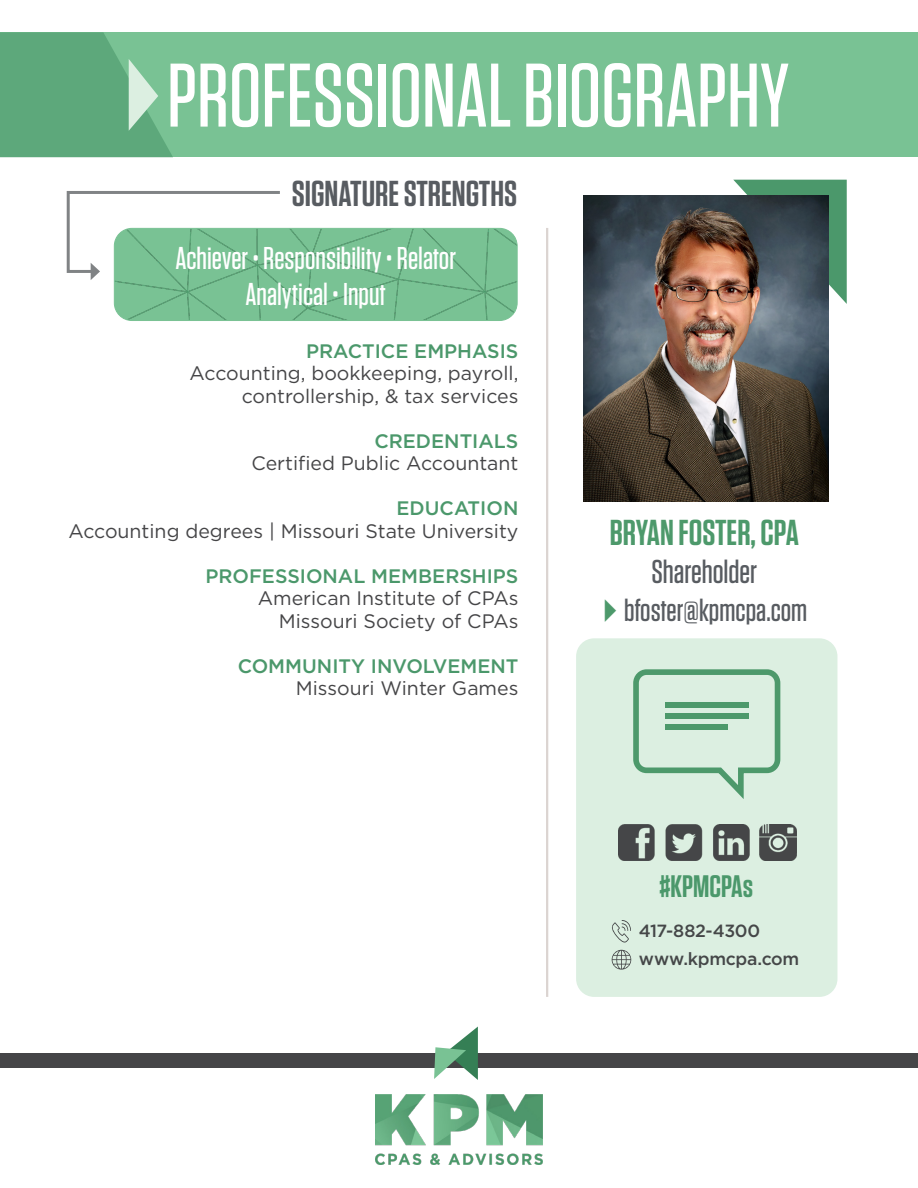
<style>
.page{position:relative;width:918px;height:1188px;background:#fff}
.page>*{position:absolute;margin:0;border:0;box-sizing:border-box;transform-origin:0 0}
.t1{font:500 90px "Tungsten";color:#fff}
.t2{font:600 36px "Tungsten";color:#585c61}
.t3{font:600 36px "Tungsten";color:#4d996b}
.t4{font:500 33px "Tungsten";color:#585c61}
.t5{font:500 31.5px "Tungsten";color:#fff}
.t6{font:500 31.5px "Tungsten";color:#585c61}
.t7{font:600 31.05px "Tungsten";color:#4b986b}
.t8{font:19.5px/22.5px "Gotham HTF";color:#454547;text-align:right}
.t9{font:500 19.5px "Gotham HTF";color:#4b986b}
.t10{font:500 17.7px "Gotham HTF";letter-spacing:-.02em;color:#454748}
.s1{color:#4d996b}
</style>
<div class="page">
<img style="left:375px;top:1095px;width:168px;height:70px">
<div style="left:0;top:1053px;width:918px;height:14px;background:#454547"></div>
<svg style="left:434px;top:1027px;width:44px;height:53px"></svg>
<div style="left:0;top:32px;width:918px;height:125px;background:#79c294"></div>
<svg style="left:0;top:32px;width:173px;height:125px"></svg>
<hr style="left:546px;top:228px;width:2px;height:769px;background:#dbd4d1">
<img style="left:114px;top:228px;width:402px;height:93px">
<div style="left:114px;top:228px;width:404px;height:93px;border:1px solid #79c294;border-radius:18px"></div>
<svg style="left:733px;top:180px;width:114px;height:124px;background:#599d76"></svg>
<img style="left:584px;top:195px;width:244px;height:306px">
<div style="left:576px;top:638px;width:261px;height:359px;background:#dcefe1;border-radius:18px"></div>
<svg style="left:612px;top:950px;width:19px;height:20px"></svg>
<svg style="left:612px;top:920px;width:19px;height:23px"></svg>
<img style="left:760px;top:825px;width:36px;height:36px">
<img style="left:619px;top:825px;width:131px;height:35px">
<svg style="left:633px;top:669px;width:148px;height:130px"></svg>
<div style="left:665px;top:702px;width:84px;height:6px;background:#4d996b"></div>
<div style="left:665px;top:724px;width:63px;height:5px;background:#4d996b"></div>
<div style="left:665px;top:713px;width:84px;height:6px;background:#4d996b"></div>
<svg style="left:66px;top:191px;width:217px;height:89px"></svg>
<p class="t1" style="left:167px;top:48px;width:624px">PROFESSIONAL BIOGRAPHY</p>
<p class="t2" style="left:292px;top:175px;width:227px">SIGNATURE STRENGTHS</p>
<p class="t5" style="left:175px;top:241px;width:282px">Achiever • Responsibility • Relator</p>
<p class="t5" style="left:246px;top:277px;width:142px">Analytical • Input</p>
<p class="t9" style="left:306px;top:340px;width:214px">PRACTICE EMPHASIS</p>
<p class="t8" style="left:190px;top:362px;width:330px">Accounting, bookkeeping, payroll, controllership, &amp; tax services</p>
<p class="t9" style="left:374px;top:430px;width:146px">CREDENTIALS</p>
<p class="t8" style="left:252px;top:452px;width:268px">Certified Public Accountant</p>
<p class="t9" style="left:397px;top:497px;width:123px">EDUCATION</p>
<p class="t8" style="left:68px;top:519px;width:452px">Accounting degrees | Missouri State University</p>
<p class="t9" style="left:206px;top:565px;width:314px">PROFESSIONAL MEMBERSHIPS</p>
<p class="t8" style="left:258px;top:587px;width:262px">American Institute of CPAs</p>
<p class="t8" style="left:279px;top:609px;width:241px">Missouri Society of CPAs</p>
<p class="t9" style="left:238px;top:655px;width:282px">COMMUNITY INVOLVEMENT</p>
<p class="t8" style="left:296px;top:677px;width:224px">Missouri Winter Games</p>
<p class="t3" style="left:610px;top:513px;width:191px">BRYAN FOSTER, CPA</p>
<p class="t4" style="left:651px;top:554px;width:107px">Shareholder</p>
<p class="t6" style="left:592px;top:594px;width:217px"><span class="s1">✔</span>bfoster@kpmcpa.com</p>
<p class="t7" style="left:660px;top:870px;width:95px">#KPMCPAs</p>
<p class="t10" style="left:639px;top:921px;width:123px">417-882-4300</p>
<p class="t10" style="left:639px;top:949px;width:162px">www.kpmcpa.com</p>
</div>
